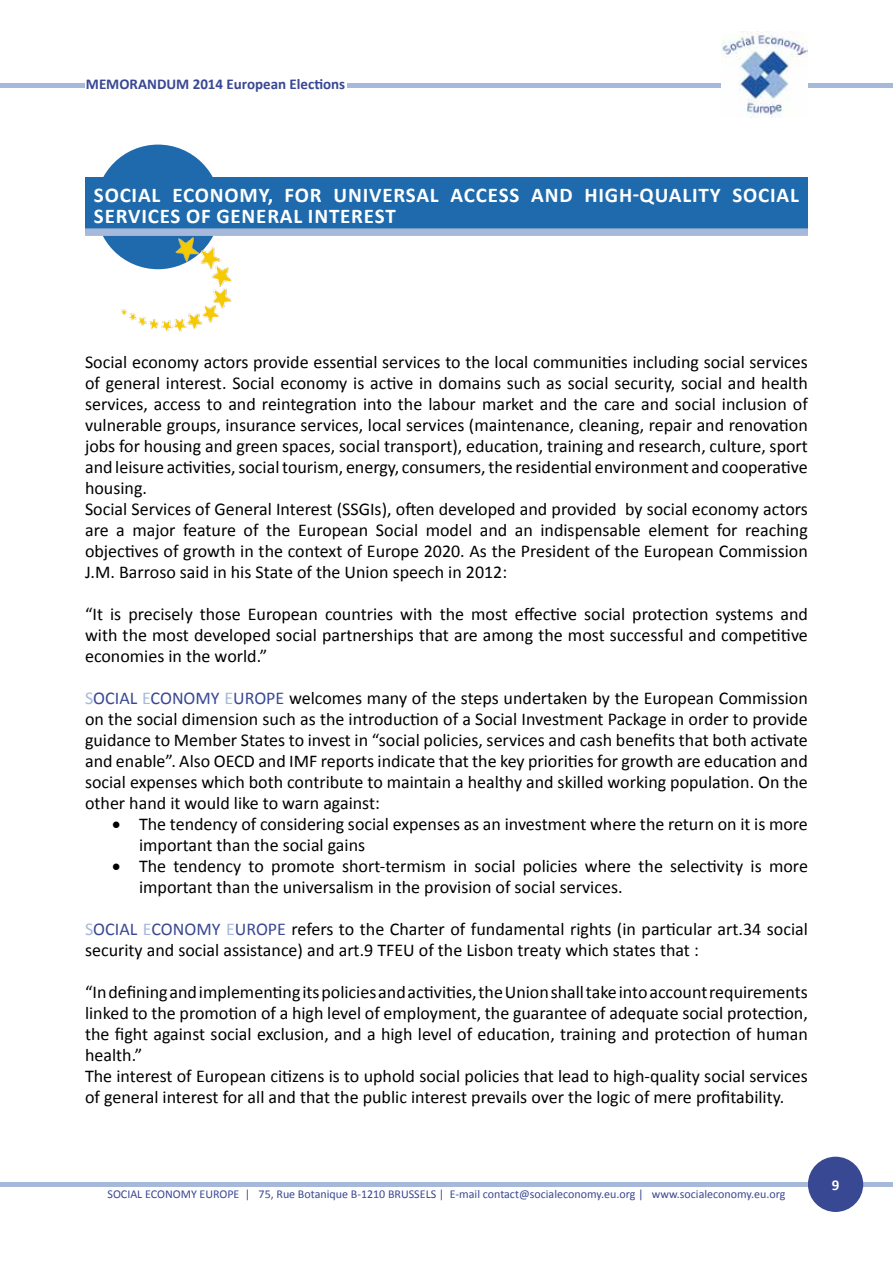
<style>
.page{position:relative;width:893px;height:1263px;background:#fff}
.page>*{position:absolute;margin:0;border:0;box-sizing:border-box;transform-origin:0 0}
.t1{font:700 21px "Calibri";letter-spacing:.04em;color:#fff}
.t2{font:18px/21px "Calibri";color:#000}
.t3{font:700 15px "Calibri";color:#394893}
.t4{font:700 15px "Calibri";color:#fff}
.t5{font:12px "Calibri";color:#394893}
.s1{color:#a7b9da}
.s2{color:#394893}
</style>
<div class="page">
<hr style="left:0;top:1182px;width:893px;height:4px;background:#a7b9da">
<div style="left:808px;top:1157px;width:55px;height:55px;background:#394893;border-radius:50%"></div>
<hr style="left:0;top:83px;width:893px;height:4px;background:#a7b9da">
<img style="left:721px;top:31px;width:87px;height:87px">
<div style="left:85px;top:63px;width:261px;height:40px;background:#fff"></div>
<div style="left:96px;top:145px;width:124px;height:124px;background:#1f6aac;border-radius:50%"></div>
<div style="left:85px;top:177px;width:723px;height:55px;background:#1f6aac"></div>
<div style="left:85px;top:228px;width:723px;height:8px;background:#a7b9da"></div>
<img style="left:85px;top:235px;width:147px;height:97px">
<p class="t3" style="left:86px;top:74px;width:261px">MEMORANDUM 2014 EUROPEAN ELECTIONS</p>
<p class="t1" style="left:94px;top:181px;width:118px">SOCIAL ECONOM</p>
<p class="t1" style="left:259px;top:181px;width:136px">Y, FOR UN IVERSA</p>
<p class="t1" style="left:430px;top:181px;width:69px">L ACCESS</p>
<p class="t1" style="left:531px;top:181px;width:15px">AND</p>
<p class="t1" style="left:584px;top:181px;width:216px">HIGH-QUALITY SOCIAL</p>
<p class="t1" style="left:94px;top:203px;width:292px">SERVICES OF GENERAL INTEREST</p>
<p class="t2" style="left:85px;top:352px;width:724px">Social economy actors provide essential services to the local communities including social services of general interest. Social economy is active in domains such as social security, social and health services, access to and reintegration into the labour market and the care and social inclusion of vulnerable groups, insurance services, local services (maintenance, cleaning, repair and renovation jobs for housing and green spaces, social transport), education, training and research, culture, sport and leisure activities, social tourism, energy, consumers, the residential environment and cooperative housing.<br>Social Services of General Interest (SSGIs), often developed and provided by social economy actors are a major feature of the European Social model and an indispensable element for reaching objectives of growth in the context of Europe 2020. As the President of the European Commission J.M. Barroso said in his State of the Union speech in 2012:</p>
<p class="t2" style="left:85px;top:604px;width:724px;text-align:justify">“It is precisely those European countries with the most effective social protection systems and with the most developed social partnerships that are among the most successful and competitive economies in the world.”</p>
<p class="t2" style="left:85px;top:688px;width:724px;text-align:justify"><span class="s1">S</span><span class="s2">OCIAL</span> <span class="s1">E</span><span class="s2">CONOMY</span> <span class="s1">E</span><span class="s2">UROPE</span> welcomes many of the steps undertaken by the European Commission on the social dimension such as the introduction of a Social Investment Package in order to provide guidance to Member States to invest in “social policies, services and cash benefits that both activate and enable”. Also OECD and IMF reports indicate that the key priorities for growth are education and social expenses which both contribute to maintain a healthy and skilled working population. On the other hand it would like to warn against:</p>
<p class="t2" style="left:139px;top:814px;width:670px;text-indent:-27px">• The tendency of considering social expenses as an investment where the return on it is more important than the social gains</p>
<p class="t2" style="left:139px;top:856px;width:670px;text-indent:-27px">• The tendency to promote short-termism in social policies where the selectivity is more important than the universalism in the provision of social services.</p>
<p class="t2" style="left:85px;top:919px;width:724px"><span class="s1">S</span><span class="s2">OCIAL</span> <span class="s1">E</span><span class="s2">CONOMY</span> <span class="s1">E</span><span class="s2">UROPE</span> refers to the Charter of fundamental rights (in particular art.34 social security and social assistance) and art.9 TFEU of the Lisbon treaty which states that :</p>
<p class="t2" style="left:85px;top:982px;width:724px">“In defining and implementing its policies and activities, the Union shall take into account requirements linked to the promotion of a high level of employment, the guarantee of adequate social protection, the fight against social exclusion, and a high level of education, training and protection of human health.”<br>The interest of European citizens is to uphold social policies that lead to high-quality social services of general interest for all and that the public interest prevails over the logic of mere profitability.</p>
<p class="t5" style="left:107px;top:1187px;width:679px">SOCIAL ECONOMY EUROPE | 75, Rue Botanique B-1210 BRUSSELS | E-mail contact@socialeconomy.eu.org | www.socialeconomy.eu.org</p>
<p class="t4" style="left:832px;top:1175px;width:9px">9</p>
</div>
